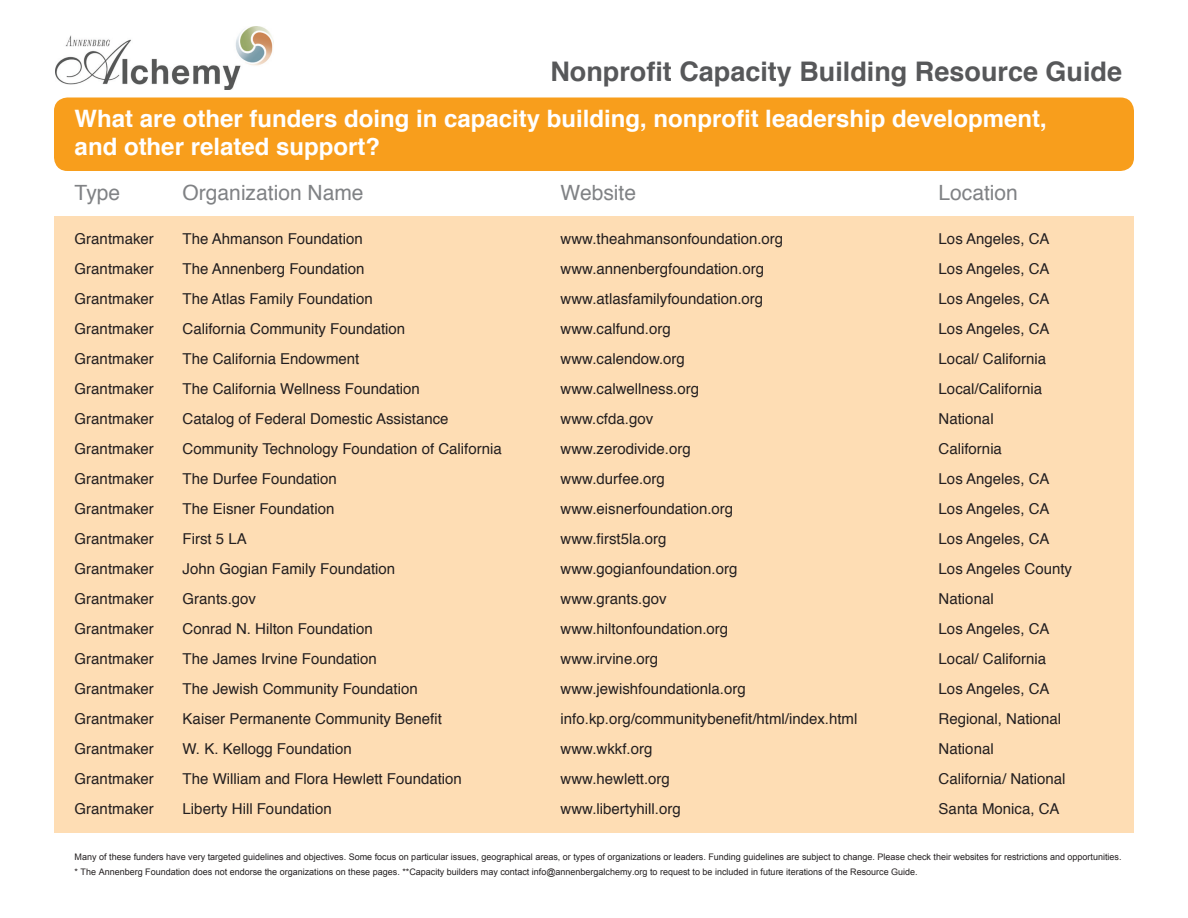
<style>
.page{position:relative;width:1188px;height:918px;background:#fff}
.page>*{position:absolute;margin:0;border:0;box-sizing:border-box;transform-origin:0 0}
.t1{font:700 27px "Helvetica";color:#57585a}
.t2{font:700 24px/28.8px "Helvetica";color:#fff}
.t3{font:21px "Helvetica";color:#808285}
.t4{font:15px "Helvetica";color:#231f20}
.t5{font:9px/15px "Arial";color:#231f20}
</style>
<div class="page">
<img style="left:55px;top:27px;width:219px;height:62px">
<div style="left:54px;top:98px;width:1080px;height:73px;background:#f89e1c;border-radius:14px"></div>
<div style="left:54px;top:216px;width:1080px;height:616px;background:#feddb4"></div>
<h1 class="t1" style="left:550px;top:49px;width:573px">Nonprofit Capacity Building Resource Guide</h1>
<h2 class="t2" style="left:75px;top:104px;width:974px">What are other funders doing in capacity building, nonprofit leadership development, and other related support?</h2>
<h3 class="t3" style="left:75px;top:176px;width:47px">Type</h3>
<h3 class="t3" style="left:183px;top:176px;width:182px">Organization Name</h3>
<h3 class="t3" style="left:561px;top:176px;width:77px">Website</h3>
<h3 class="t3" style="left:939px;top:176px;width:81px">Location</h3>
<p class="t4" style="left:75px;top:227px;width:81px">Grantmaker</p>
<p class="t4" style="left:183px;top:227px;width:182px">The Ahmanson Foundation</p>
<p class="t4" style="left:561px;top:227px;width:224px">www.theahmansonfoundation.org</p>
<p class="t4" style="left:939px;top:227px;width:112px">Los Angeles, CA</p>
<p class="t4" style="left:75px;top:257px;width:81px">Grantmaker</p>
<p class="t4" style="left:183px;top:257px;width:183px">The Annenberg Foundation</p>
<p class="t4" style="left:561px;top:257px;width:205px">www.annenbergfoundation.org</p>
<p class="t4" style="left:939px;top:257px;width:112px">Los Angeles, CA</p>
<p class="t4" style="left:75px;top:287px;width:81px">Grantmaker</p>
<p class="t4" style="left:183px;top:287px;width:192px">The Atlas Family Foundation</p>
<p class="t4" style="left:561px;top:287px;width:204px">www.atlasfamilyfoundation.org</p>
<p class="t4" style="left:939px;top:287px;width:112px">Los Angeles, CA</p>
<p class="t4" style="left:75px;top:317px;width:81px">Grantmaker</p>
<p class="t4" style="left:183px;top:317px;width:224px">California Community Foundation</p>
<p class="t4" style="left:561px;top:317px;width:112px">www.calfund.org</p>
<p class="t4" style="left:939px;top:317px;width:112px">Los Angeles, CA</p>
<p class="t4" style="left:75px;top:347px;width:81px">Grantmaker</p>
<p class="t4" style="left:183px;top:347px;width:178px">The California Endowment</p>
<p class="t4" style="left:561px;top:347px;width:126px">www.calendow.org</p>
<p class="t4" style="left:939px;top:347px;width:109px">Local/ California</p>
<p class="t4" style="left:75px;top:377px;width:81px">Grantmaker</p>
<p class="t4" style="left:183px;top:377px;width:239px">The California Wellness Foundation</p>
<p class="t4" style="left:561px;top:377px;width:140px">www.calwellness.org</p>
<p class="t4" style="left:939px;top:377px;width:105px">Local/California</p>
<p class="t4" style="left:75px;top:407px;width:81px">Grantmaker</p>
<p class="t4" style="left:183px;top:407px;width:267px">Catalog of Federal Domestic Assistance</p>
<p class="t4" style="left:561px;top:407px;width:94px">www.cfda.gov</p>
<p class="t4" style="left:939px;top:407px;width:57px">National</p>
<p class="t4" style="left:75px;top:437px;width:81px">Grantmaker</p>
<p class="t4" style="left:183px;top:437px;width:321px">Community Technology Foundation of California</p>
<p class="t4" style="left:561px;top:437px;width:132px">www.zerodivide.org</p>
<p class="t4" style="left:939px;top:437px;width:65px">California</p>
<p class="t4" style="left:75px;top:467px;width:81px">Grantmaker</p>
<p class="t4" style="left:183px;top:467px;width:156px">The Durfee Foundation</p>
<p class="t4" style="left:561px;top:467px;width:106px">www.durfee.org</p>
<p class="t4" style="left:939px;top:467px;width:112px">Los Angeles, CA</p>
<p class="t4" style="left:75px;top:497px;width:81px">Grantmaker</p>
<p class="t4" style="left:183px;top:497px;width:153px">The Eisner Foundation</p>
<p class="t4" style="left:561px;top:497px;width:174px">www.eisnerfoundation.org</p>
<p class="t4" style="left:939px;top:497px;width:112px">Los Angeles, CA</p>
<p class="t4" style="left:75px;top:527px;width:81px">Grantmaker</p>
<p class="t4" style="left:183px;top:527px;width:66px">First 5 LA</p>
<p class="t4" style="left:561px;top:527px;width:107px">www.first5la.org</p>
<p class="t4" style="left:939px;top:527px;width:112px">Los Angeles, CA</p>
<p class="t4" style="left:75px;top:557px;width:81px">Grantmaker</p>
<p class="t4" style="left:183px;top:557px;width:214px">John Gogian Family Foundation</p>
<p class="t4" style="left:561px;top:557px;width:178px">www.gogianfoundation.org</p>
<p class="t4" style="left:939px;top:557px;width:135px">Los Angeles County</p>
<p class="t4" style="left:75px;top:587px;width:81px">Grantmaker</p>
<p class="t4" style="left:183px;top:587px;width:75px">Grants.gov</p>
<p class="t4" style="left:561px;top:587px;width:107px">www.grants.gov</p>
<p class="t4" style="left:939px;top:587px;width:57px">National</p>
<p class="t4" style="left:75px;top:617px;width:81px">Grantmaker</p>
<p class="t4" style="left:183px;top:617px;width:192px">Conrad N. Hilton Foundation</p>
<p class="t4" style="left:561px;top:617px;width:169px">www.hiltonfoundation.org</p>
<p class="t4" style="left:939px;top:617px;width:112px">Los Angeles, CA</p>
<p class="t4" style="left:75px;top:647px;width:81px">Grantmaker</p>
<p class="t4" style="left:183px;top:647px;width:196px">The James Irvine Foundation</p>
<p class="t4" style="left:561px;top:647px;width:99px">www.irvine.org</p>
<p class="t4" style="left:939px;top:647px;width:109px">Local/ California</p>
<p class="t4" style="left:75px;top:677px;width:81px">Grantmaker</p>
<p class="t4" style="left:183px;top:677px;width:237px">The Jewish Community Foundation</p>
<p class="t4" style="left:561px;top:677px;width:187px">www.jewishfoundationla.org</p>
<p class="t4" style="left:939px;top:677px;width:112px">Los Angeles, CA</p>
<p class="t4" style="left:75px;top:707px;width:81px">Grantmaker</p>
<p class="t4" style="left:183px;top:707px;width:261px">Kaiser Permanente Community Benefit</p>
<p class="t4" style="left:561px;top:707px;width:298px">info.kp.org/communitybenefit/html/index.html</p>
<p class="t4" style="left:939px;top:707px;width:124px">Regional, National</p>
<p class="t4" style="left:75px;top:737px;width:81px">Grantmaker</p>
<p class="t4" style="left:183px;top:737px;width:171px">W. K. Kellogg Foundation</p>
<p class="t4" style="left:561px;top:737px;width:93px">www.wkkf.org</p>
<p class="t4" style="left:939px;top:737px;width:57px">National</p>
<p class="t4" style="left:75px;top:767px;width:81px">Grantmaker</p>
<p class="t4" style="left:183px;top:767px;width:281px">The William and Flora Hewlett Foundation</p>
<p class="t4" style="left:561px;top:767px;width:111px">www.hewlett.org</p>
<p class="t4" style="left:939px;top:767px;width:128px">California/ National</p>
<p class="t4" style="left:75px;top:797px;width:81px">Grantmaker</p>
<p class="t4" style="left:183px;top:797px;width:151px">Liberty Hill Foundation</p>
<p class="t4" style="left:561px;top:797px;width:122px">www.libertyhill.org</p>
<p class="t4" style="left:939px;top:797px;width:122px">Santa Monica, CA</p>
<p class="t5" style="left:75px;top:850px;width:1048px">Many of these funders have very targeted guidelines and objectives. Some focus on particular issues, geographical areas, or types of organizations or leaders. Funding guidelines are subject to change. Please check their websites for restrictions and opportunities. * The Annenberg Foundation does not endorse the organizations on these pages. **Capacity builders may contact info@annenbergalchemy.org to request to be included in future iterations of the Resource Guide.</p>
</div>
